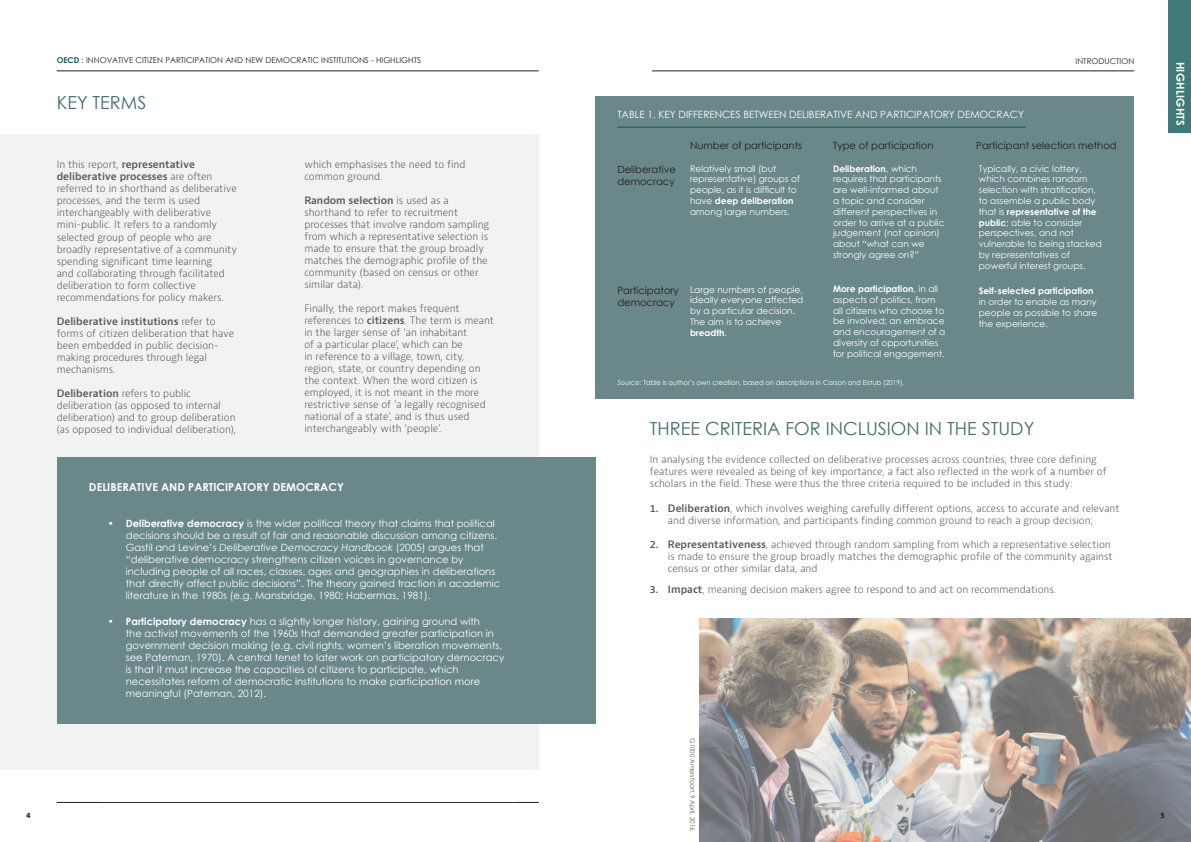
<style>
.page{position:relative;width:1191px;height:842px;background:#fff}
.page>*{position:absolute;margin:0;border:0;box-sizing:border-box;transform-origin:0 0}
.t1{font:18px "Century Gothic";color:#436d6e}
.t2{font:700 11px "Century Gothic";color:#fff}
.t3{font:700 11px "Century Gothic";letter-spacing:.02em;color:#fff}
.t4{font:300 10px/12px "OECD Bernini";color:#57585a}
.t5{font:10px/12px "Century Gothic";color:#fff}
.t6{font:10px/12px "Century Gothic";color:#231f20}
.t7{font:9px/10.8px "Century Gothic";color:#fff}
.t8{font:700 9px "Century Gothic";color:#fff}
.t9{font:8px "Century Gothic";color:#231f20}
.t10{font:700 8px "Myriad Pro";color:#231f20}
.t11{font:7px "Century Gothic";color:#fff;scale:.95 1}
.t12{font:6.5px "Century Gothic";color:#57585a;scale:.95 1}
.s1{font-weight:700;color:#115858}
.s2{font-weight:600}
.s3{font-weight:700}
.s4{font-style:italic}
</style>
<div class="page">
<div style="left:0;top:134px;width:539px;height:635px;background:#f1f2f2"></div>
<div style="left:57px;top:457px;width:538px;height:267px;background:#6a8789"></div>
<hr style="left:57px;top:802px;width:482px;height:1px;background:#231f20">
<div style="left:1168px;top:0;width:23px;height:133px;background:#407979"></div>
<hr style="left:652px;top:71px;width:482px;height:1px;background:#231f20">
<div style="left:595px;top:96px;width:539px;height:302px;background:#6a8789"></div>
<hr style="left:617px;top:127px;width:408px;height:1px;background:#115858">
<hr style="left:57px;top:71px;width:482px;height:1px;background:#231f20">
<img style="left:699px;top:618px;width:491px;height:224px">
<p class="t9" style="left:57px;top:54px;width:366px"><span class="s1">OECD</span> : INNOVATIVE CITIZEN PARTICIPATION AND NEW DEMOCRATIC INSTITUTIONS - HIGHLIGHTS</p>
<h1 class="t1" style="left:57px;top:90px;width:91px">KEY TERMS</h1>
<p class="t4" style="left:57px;top:159px;width:182px">In this report, <span class="s2">representative deliberative processes</span> are often referred to in shorthand as deliberative processes, and the term is used interchangeably with deliberative mini-public. It refers to a randomly selected group of people who are broadly representative of a community spending significant time learning<br>and collaborating through facilitated deliberation to form collective recommendations for policy makers.</p>
<p class="t4" style="left:57px;top:315px;width:179px"><span class="s2">Deliberative institutions</span> refer to forms of citizen deliberation that have been embedded in public decision&shy;making procedures through legal mechanisms.</p>
<p class="t4" style="left:57px;top:387px;width:181px"><span class="s2">Deliberation</span> refers to public deliberation (as opposed to internal deliberation) and to group deliberation (as opposed to individual deliberation),</p>
<p class="t4" style="left:304px;top:158px;width:163px">which emphasises the need to find common ground.</p>
<p class="t4" style="left:304px;top:194px;width:186px"><span class="s2">Random selection</span> is used as a shorthand to refer to recruitment processes that involve random sampling from which a representative selection is made to ensure that the group broadly matches the demographic profile of the community (based on census or other similar data).</p>
<p class="t4" style="left:304px;top:302px;width:191px">Finally, the report makes frequent references to <span class="s2">citizens</span>. The term is meant in the larger sense of ‘an inhabitant<br>of a particular place’, which can be<br>in reference to a village, town, city, region, state, or country depending on the context. When the word citizen is employed, it is not meant in the more restrictive sense of ‘a legally recognised national of a state’, and is thus used interchangeably with ‘people’.</p>
<p class="t2" style="left:89px;top:478px;width:256px">DELIBERATIVE AND PARTICIPATORY DEMOCRACY</p>
<p class="t5" style="left:126px;top:517px;width:376px;text-indent:-18px"><span class="s3">• Deliberative democracy</span> is the wider political theory that claims that political decisions should be a result of fair and reasonable discussion among citizens.<br>Gastil and Levine’s <span class="s4">Deliberative Democracy Handbook</span> (2005) argues that “deliberative democracy strengthens citizen voices in governance by including people of all races, classes, ages and geographies in deliberations that directly affect public decisions”. The theory gained traction in academic literature in the 1980s (e.g. Mansbridge, 1980; Habermas, 1981).</p>
<p class="t5" style="left:126px;top:615px;width:380px;text-indent:-18px"><span class="s3">• Participatory democracy</span> has a slightly longer history, gaining ground with<br>the activist movements of the 1960s that demanded greater participation in government decision making (e.g. civil rights, women’s liberation movements, see Pateman, 1970). A central tenet to later work on participatory democracy is that it must increase the capacities of citizens to participate, which necessitates reform of democratic institutions to make participation more meaningful (Pateman, 2012).</p>
<p class="t10" style="left:26px;top:810px;width:6px">4</p>
<p class="t5" style="left:617px;top:108px;width:408px">TABLE 1. KEY DIFFERENCES BETWEEN DELIBERATIVE AND PARTICIPATORY DEMOCRACY</p>
<p class="t9" style="left:1075px;top:55px;width:60px">INTRODUCTION</p>
<p class="t6" style="left:617px;top:163px;width:60px">Deliberative democracy</p>
<p class="t6" style="left:617px;top:284px;width:63px">Participatory democracy</p>
<p class="t6" style="left:690px;top:140px;width:113px">Number of participants</p>
<p class="t6" style="left:833px;top:140px;width:102px">Type of participation</p>
<p class="t6" style="left:976px;top:140px;width:142px">Participant selection method</p>
<p class="t7" style="left:690px;top:163px;width:111px">Relatively small (but representative) groups of people, as it is difficult to have <span class="s3">deep deliberation </span>among large numbers.</p>
<p class="t7" style="left:690px;top:284px;width:115px">Large numbers of people, ideally everyone affected by a particular decision.<br>The aim is to achieve <span class="s3">breadth</span>.</p>
<p class="t7" style="left:833px;top:163px;width:113px"><span class="s3">Deliberation</span>, which requires that participants are well-informed about a topic and consider different perspectives in order to arrive at a public judgement (not opinion) about “what can we strongly agree on?”</p>
<p class="t7" style="left:833px;top:283px;width:114px"><span class="s3">More participation</span>, in all aspects of politics, from all citizens who choose to be involved; an embrace and encouragement of a diversity of opportunities for political engagement.</p>
<p class="t7" style="left:978px;top:163px;width:125px">Typically, a civic lottery, which combines random selection with stratification, to assemble a public body that is <span class="s3">representative of the public</span>; able to consider perspectives, and not vulnerable to being stacked by representatives of powerful interest groups.</p>
<p class="t8" style="left:978px;top:284px;width:116px">Self-selected participation</p>
<p class="t7" style="left:978px;top:296px;width:120px;text-align:justify">in order to enable as many people as possible to share the experience.</p>
<p class="t11" style="left:617px;top:377px;width:304px"><span class="s4">Source</span>: Table is author’s own creation, based on descriptions in Carson and Elstub (2019).</p>
<h1 class="t1" style="left:650px;top:416px;width:386px">THREE CRITERIA FOR INCLUSION IN THE STUDY</h1>
<p class="t4" style="left:650px;top:453px;width:458px">In analysing the evidence collected on deliberative processes across countries, three core defining features were revealed as being of key importance, a fact also reflected in the work of a number of scholars in the field. These were thus the three criteria required to be included in this study:</p>
<p class="t4" style="left:668px;top:503px;width:453px;text-indent:-18px"><span class="s2">1. Deliberation</span>, which involves weighing carefully different options, access to accurate and relevant and diverse information, and participants finding common ground to reach a group decision;</p>
<p class="t4" style="left:668px;top:538px;width:446px;text-indent:-18px"><span class="s2">2. Representativeness</span>, achieved through random sampling from which a representative selection is made to ensure the group broadly matches the demographic profile of the community against census or other similar data, and</p>
<p class="t4" style="left:650px;top:584px;width:407px"><span class="s2">3. Impact</span>, meaning decision makers agree to respond to and act on recommendations.</p>
<p class="t3" style="left:1189px;top:62px;width:66px;rotate:90deg">HIGHLIGHTS</p>
<p class="t12" style="left:697px;top:738px;width:100px;rotate:90deg">G1000 Amersfoort, 9 April, 2016.</p>
<p class="t10" style="left:1160px;top:810px;width:6px">5</p>
</div>
